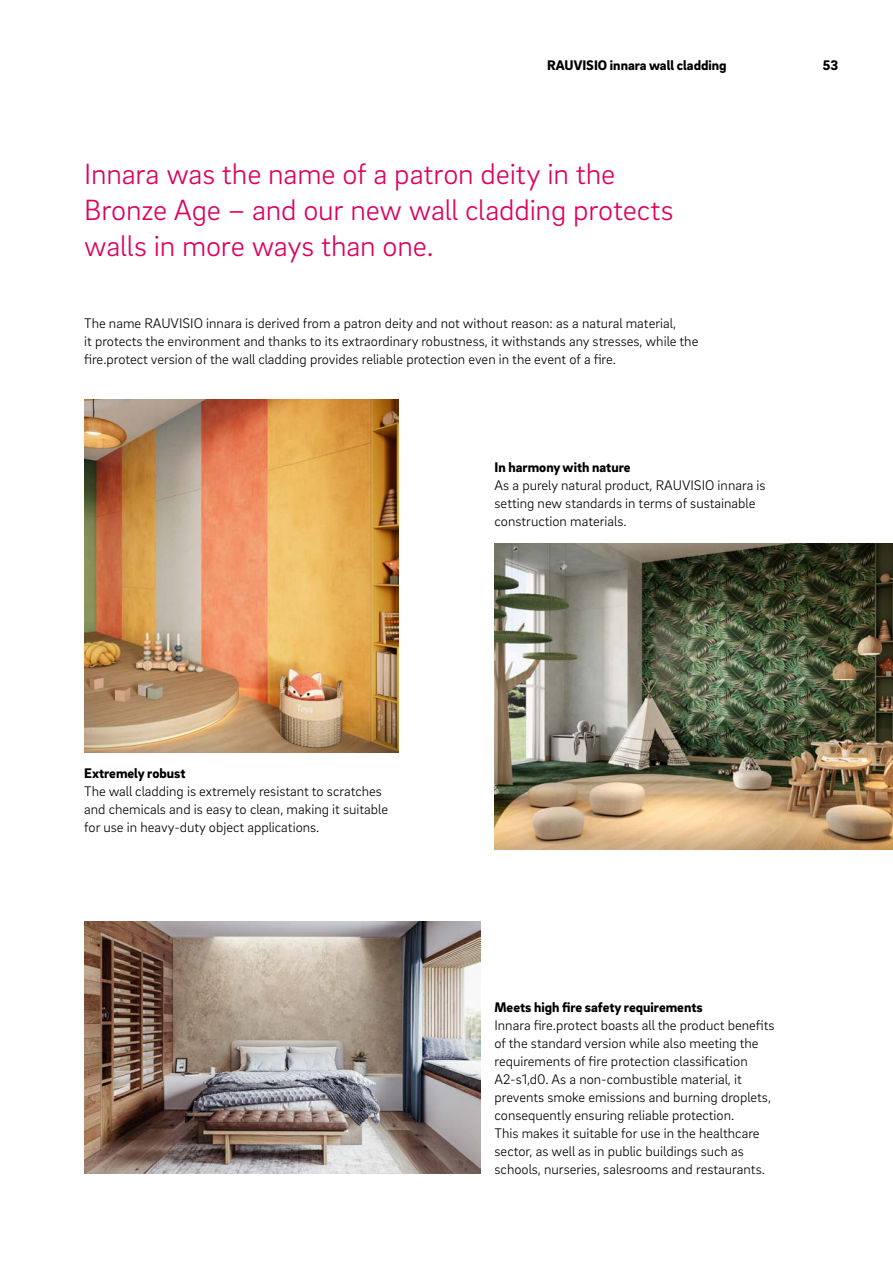
<style>
.page{position:relative;width:893px;height:1263px;background:#fff}
.page>*{position:absolute;margin:0;border:0;box-sizing:border-box;transform-origin:0 0}
._11__Highlighter_-_2{font:300 30px/36px "Brix Sans";letter-spacing:-.005em;color:#dd005f}
._16__Body_text_-_9_5{font:300 14.25px/18px "Brix Sans";color:#000}
._16__Body_text_-_9_5-2{font:900 14.25px "Brix Sans";color:#000}
.MP__Live_column_titl{font:900 14.25px "Brix Sans";color:#000}
.MP__Page_numbers_-_9{font:900 14.25px "Brix Sans";color:#000}
</style>
<div class="page">
<img style="left:84px;top:922px;width:396px;height:252px">
<img style="left:495px;top:544px;width:398px;height:306px">
<img style="left:84px;top:400px;width:314px;height:353px">
<p class="MP__Live_column_titl" style="left:547px;top:56px;width:181px">RAUVISIO innara wall cladding</p>
<p class="_11__Highlighter_-_2" style="left:84px;top:154px;width:591px">Innara was the name of a patron deity in the<br>Bronze Age – and our new wall cladding protects walls in more ways than one.</p>
<p class="_16__Body_text_-_9_5" style="left:84px;top:313px;width:616px">The name RAUVISIO innara is derived from a patron deity and not without reason: as a natural material,<br>it protects the environment and thanks to its extraordinary robustness, it withstands any stresses, while the fire.protect version of the wall cladding provides reliable protection even in the event of a fire.</p>
<p class="_16__Body_text_-_9_5-2" style="left:495px;top:457px;width:138px">In harmony with nature</p>
<p class="_16__Body_text_-_9_5" style="left:495px;top:475px;width:273px">As a purely natural product, RAUVISIO innara is setting new standards in terms of sustainable construction materials.</p>
<p class="MP__Page_numbers_-_9" style="left:823px;top:56px;width:17px">53</p>
<p class="_16__Body_text_-_9_5-2" style="left:84px;top:763px;width:103px">Extremely robust</p>
<p class="_16__Body_text_-_9_5" style="left:84px;top:781px;width:305px">The wall cladding is extremely resistant to scratches and chemicals and is easy to clean, making it suitable for use in heavy-duty object applications.</p>
<p class="_16__Body_text_-_9_5-2" style="left:495px;top:997px;width:210px">Meets high fire safety requirements</p>
<p class="_16__Body_text_-_9_5" style="left:495px;top:1015px;width:282px">Innara fire.protect boasts all the product benefits of the standard version while also meeting the requirements of fire protection classification A2-s1,d0. As a non-combustible material, it prevents smoke emissions and burning droplets, consequently ensuring reliable protection.</p>
<p class="_16__Body_text_-_9_5" style="left:495px;top:1123px;width:272px">This makes it suitable for use in the healthcare sector, as well as in public buildings such as schools, nurseries, salesrooms and restaurants.</p>
</div>
